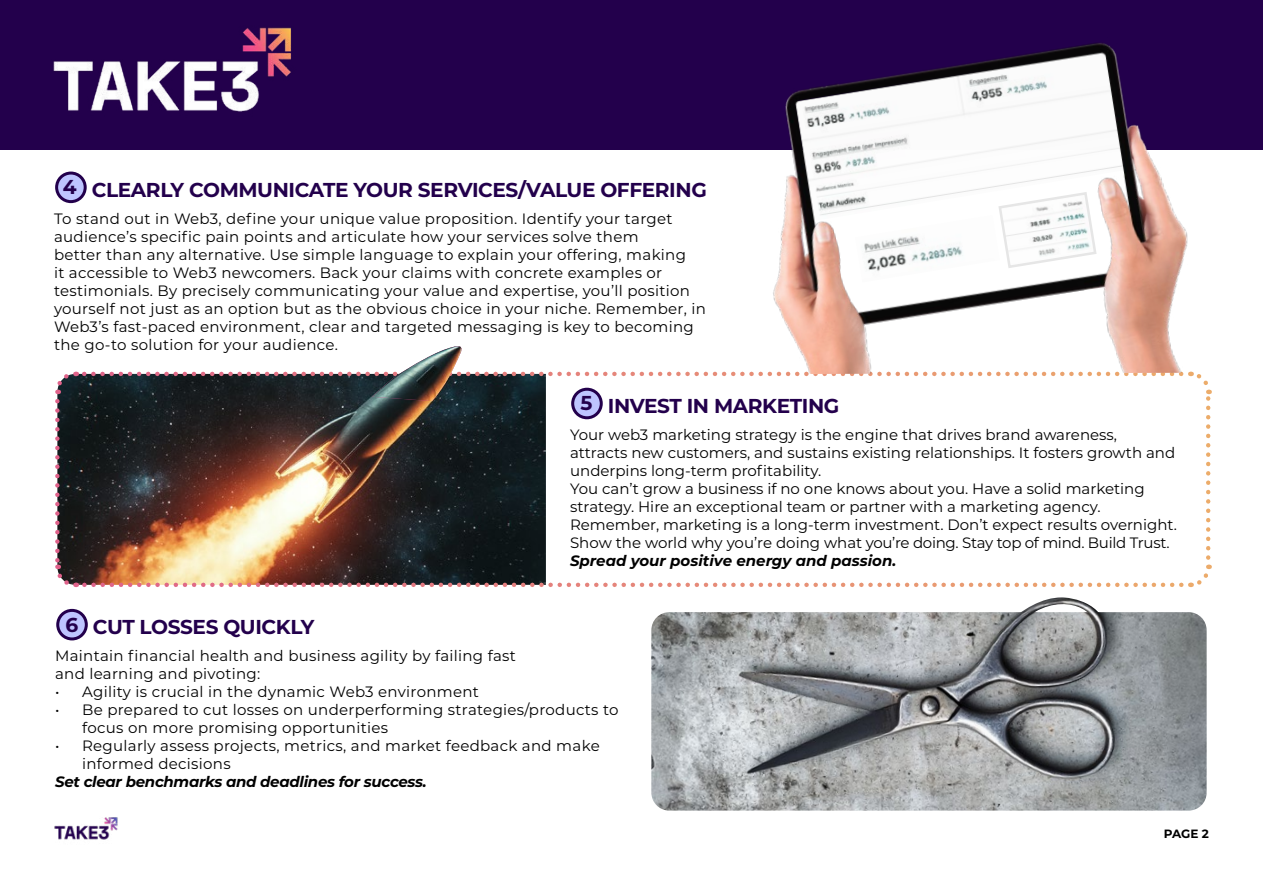
<style>
.page{position:relative;width:1263px;height:893px;background:#fff}
.page>*{position:absolute;margin:0;border:0;box-sizing:border-box;transform-origin:0 0}
.t1{font:700 20.1px "Montserrat";letter-spacing:-.02em;color:#23004c}
.t2{font:15px/18px "Montserrat";letter-spacing:.02em;color:#000}
.t3{font:15px/18px "Montserrat";color:#000}
.t4{font:italic 700 15px "Montserrat";letter-spacing:-.015em;color:#000}
.t5{font:700 12px "Montserrat";color:#000}
</style>
<div class="page">
<div style="left:57px;top:173px;width:28px;height:29px;background:#bec5ff;border-radius:50%"></div>
<div style="left:55px;top:172px;width:32px;height:31px;border:3px solid #23004c;border-radius:50%"></div>
<div style="left:58px;top:610px;width:28px;height:29px;background:#bec5ff;border-radius:50%"></div>
<div style="left:56px;top:609px;width:32px;height:31px;border:3px solid #23004c;border-radius:50%"></div>
<svg style="left:55px;top:371px;width:1157px;height:217px"></svg>
<img style="left:372px;top:346px;width:91px;height:55px">
<img style="left:651px;top:612px;width:555px;height:199px">
<img style="left:1002px;top:597px;width:115px;height:97px">
<img style="left:54px;top:817px;width:64px;height:23px">
<div style="left:0;top:0;width:1263px;height:150px;background:#23004c"></div>
<img style="left:53px;top:27px;width:238px;height:85px">
<img style="left:661px;top:43px;width:551px;height:331px">
<svg style="left:997px;top:190px;width:101px;height:80px"></svg>
<img style="left:855px;top:215px;width:145px;height:67px">
<h1 class="t1" style="left:63px;top:175px;width:645px">4 CLEARLY COMMUNICATE YOUR SERVICES/VALUE OFFERING</h1>
<p class="t2" style="left:54px;top:209px;width:653px">To stand out in Web3, define your unique value proposition. Identify your target audience’s specific pain points and articulate how your services solve them<br>better than any alternative. Use simple language to explain your offering, making<br>it accessible to Web3 newcomers. Back your claims with concrete examples or testimonials. By precisely communicating your value and expertise, you’ll position yourself not just as an option but as the obvious choice in your niche. Remember, in Web3’s fast-paced environment, clear and targeted messaging is key to becoming the go-to solution for your audience.</p>
<h1 class="t1" style="left:580px;top:389px;width:13px">5</h1>
<h1 class="t1" style="left:608px;top:392px;width:233px">INVEST IN MARKETING</h1>
<h1 class="t1" style="left:66px;top:610px;width:14px">6</h1>
<h1 class="t1" style="left:93px;top:613px;width:223px">CUT LOSSES QUICKLY</h1>
<p class="t3" style="left:570px;top:425px;width:608px">Your web3 marketing strategy is the engine that drives brand awareness, attracts new customers, and sustains existing relationships. It fosters growth and underpins long-term profitability.<br>You can’t grow a business if no one knows about you. Have a solid marketing strategy. Hire an exceptional team or partner with a marketing agency.<br>Remember, marketing is a long-term investment. Don’t expect results overnight.<br>Show the world why you’re doing what you’re doing. Stay top of mind. Build Trust.</p>
<p class="t4" style="left:570px;top:550px;width:328px">Spread your positive energy and passion.</p>
<p class="t2" style="left:55px;top:646px;width:462px">Maintain financial health and business agility by failing fast and learning and pivoting:</p>
<p class="t2" style="left:55px;top:682px;width:425px">• Agility is crucial in the dynamic Web3 environment</p>
<p class="t2" style="left:82px;top:700px;width:538px;text-indent:-27px">• Be prepared to cut losses on underperforming strategies/products to focus on more promising opportunities</p>
<p class="t2" style="left:82px;top:736px;width:519px;text-indent:-27px">• Regularly assess projects, metrics, and market feedback and make informed decisions</p>
<p class="t4" style="left:55px;top:771px;width:373px">Set clear benchmarks and deadlines for success.</p>
<p class="t5" style="left:1164px;top:825px;width:47px">PAGE 2</p>
</div>
